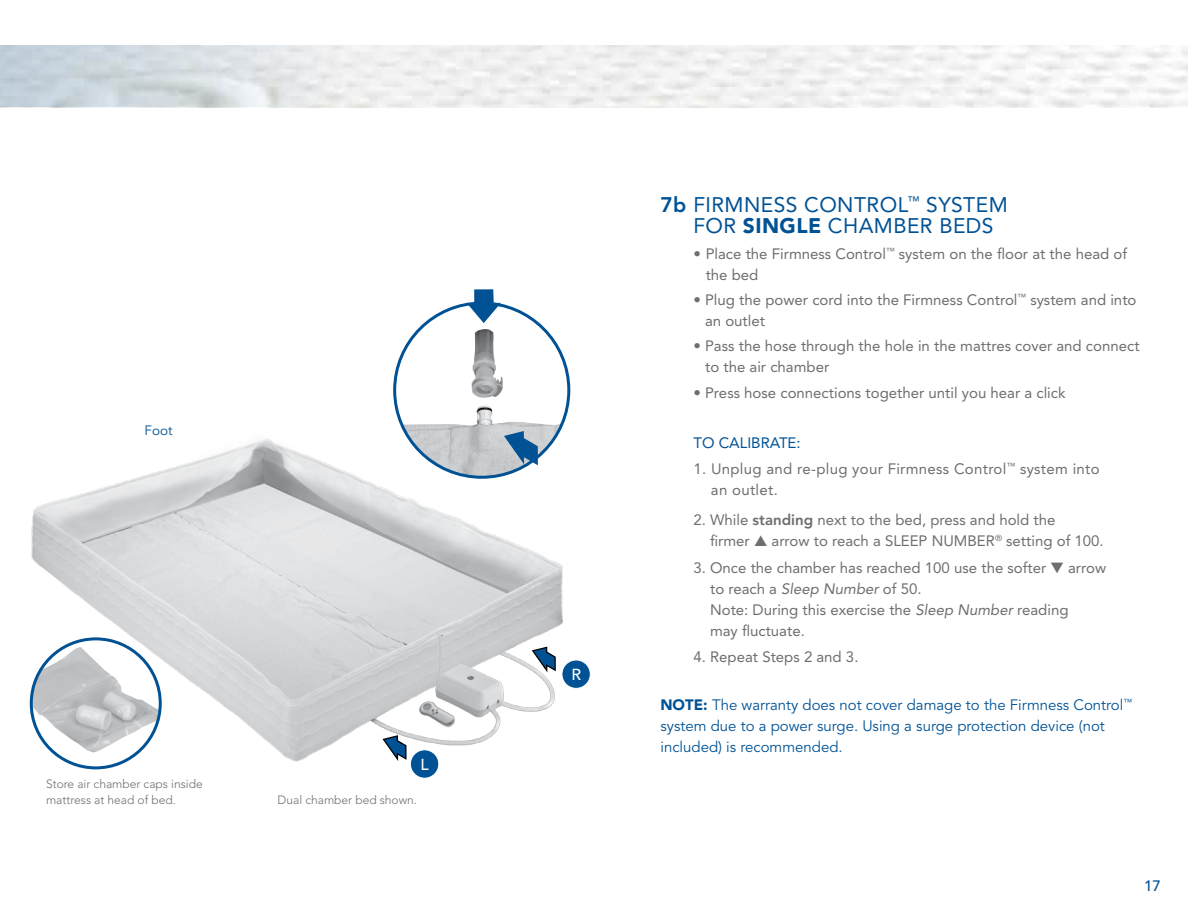
<style>
.page{position:relative;width:1188px;height:918px;background:#fff}
.page>*{position:absolute;margin:0;border:0;box-sizing:border-box;transform-origin:0 0}
.t1{font:21px/21px "Avenir";letter-spacing:.02em;color:#005295}
.t2{font:500 15.9px "Avenir";color:#fff}
.t3{font:15px/21px "Avenir";color:#6d6e71}
.t4{font:15px/21px "Avenir";color:#005295}
.t5{font:15px/21px "Avenir";letter-spacing:.02em;color:#6d6e71}
.t6{font:15px "Avenir";color:#005295}
.t7{font:900 15px "Avenir";color:#005295}
.t8{font:500 15px "Avenir";color:#005295}
.t9{font:13.5px "Avenir";color:#005295}
.t10{font:300 12px/16.5px "Avenir";color:#6d6e71}
.s1{font-weight:800}
.s2{font-weight:900}
.s3{font-style:italic}
</style>
<div class="page">
<svg style="left:0;top:45px;width:341px;height:62px;background:#d4dce1"></svg>
<img style="left:29px;top:439px;width:541px;height:331px">
<svg style="left:381px;top:734px;width:28px;height:31px"></svg>
<div style="left:410px;top:750px;width:29px;height:28px;background:#005295;border-radius:50%"></div>
<div style="left:410px;top:749px;width:29px;height:30px;border:1px solid #fff;border-radius:50%"></div>
<svg style="left:530px;top:645px;width:28px;height:31px"></svg>
<div style="left:562px;top:660px;width:28px;height:28px;background:#005295;border-radius:50%"></div>
<div style="left:561px;top:659px;width:30px;height:30px;border:1px solid #fff;border-radius:50%"></div>
<svg style="left:31px;top:639px;width:129px;height:129px"></svg>
<img style="left:31px;top:647px;width:129px;height:106px">
<div style="left:30px;top:637px;width:132px;height:132px;border:3px solid #005295;border-radius:50%"></div>
<svg style="left:395px;top:303px;width:174px;height:174px"></svg>
<img style="left:402px;top:329px;width:160px;height:148px">
<svg style="left:504px;top:431px;width:34px;height:34px"></svg>
<svg style="left:467px;top:289px;width:34px;height:34px"></svg>
<p class="t9" style="left:145px;top:423px;width:29px">Foot</p>
<p class="t10" style="left:46px;top:775px;width:158px">Store air chamber caps inside mattress at head of bed.</p>
<p class="t2" style="left:421px;top:755px;width:10px">L</p>
<p class="t10" style="left:278px;top:791px;width:141px">Dual chamber bed shown.</p>
<p class="t2" style="left:571px;top:665px;width:11px">R</p>
<h1 class="t1" style="left:660px;top:195px;width:349px"><span class="s1">7b</span> firmness control<sup>™</sup> system<br>Fo</h1>
<h1 class="t1" style="left:723px;top:216px;width:272px">r <span class="s2">SINGLE</span> chamber beds</h1>
<p class="t3" style="left:706px;top:243px;width:423px;text-indent:-12px">• Place the Firmness Control<sup>™</sup> system on the floor at the head of the bed</p>
<p class="t3" style="left:705px;top:289px;width:433px;text-indent:-12px">• Plug the power cord into the Firmness Control<sup>™</sup> system and into an outlet</p>
<p class="t3" style="left:705px;top:336px;width:436px;text-indent:-12px">• Pass the hose through the hole in the mattres cover and connect to the air chamber</p>
<p class="t3" style="left:693px;top:382px;width:374px">• Press hose connections together until you hear a click</p>
<p class="t6" style="left:693px;top:434px;width:109px">To Calibrate:</p>
<p class="t5" style="left:711px;top:458px;width:390px;text-indent:-18px">1. Unplug and re-plug your Firmness Control<sup>™</sup> system into an outlet.</p>
<p class="t3" style="left:710px;top:510px;width:395px;text-indent:-17px">2. While <span class="s1">standing</span> next to the bed, press and hold the<br>firmer ▲ arrow to reach a Sleep N umber<sup>®</sup> setting of 100.</p>
<p class="t3" style="left:710px;top:557px;width:398px;text-indent:-17px">3. Once the chamber has reached 100 use the softer ▼ arrow to reach a <span class="s3">Sleep Number</span> of 50.<br>N ote: During this exercise the <span class="s3">Sleep Number</span> reading<br>may fluctuate.</p>
<p class="t3" style="left:693px;top:647px;width:167px">4. Repeat Steps 2 and 3.</p>
<p class="t7" style="left:660px;top:695px;width:23px">NOTE</p>
<p class="t4" style="left:660px;top:694px;width:473px;text-indent:43px"><span class="s2">:</span> The warranty does not cover damage to the Firmness Control<sup>™ </sup>system due to a power surge. Using a surge protection device (not included) is recommended.</p>
<p class="t8" style="left:1144px;top:877px;width:18px">17</p>
</div>
